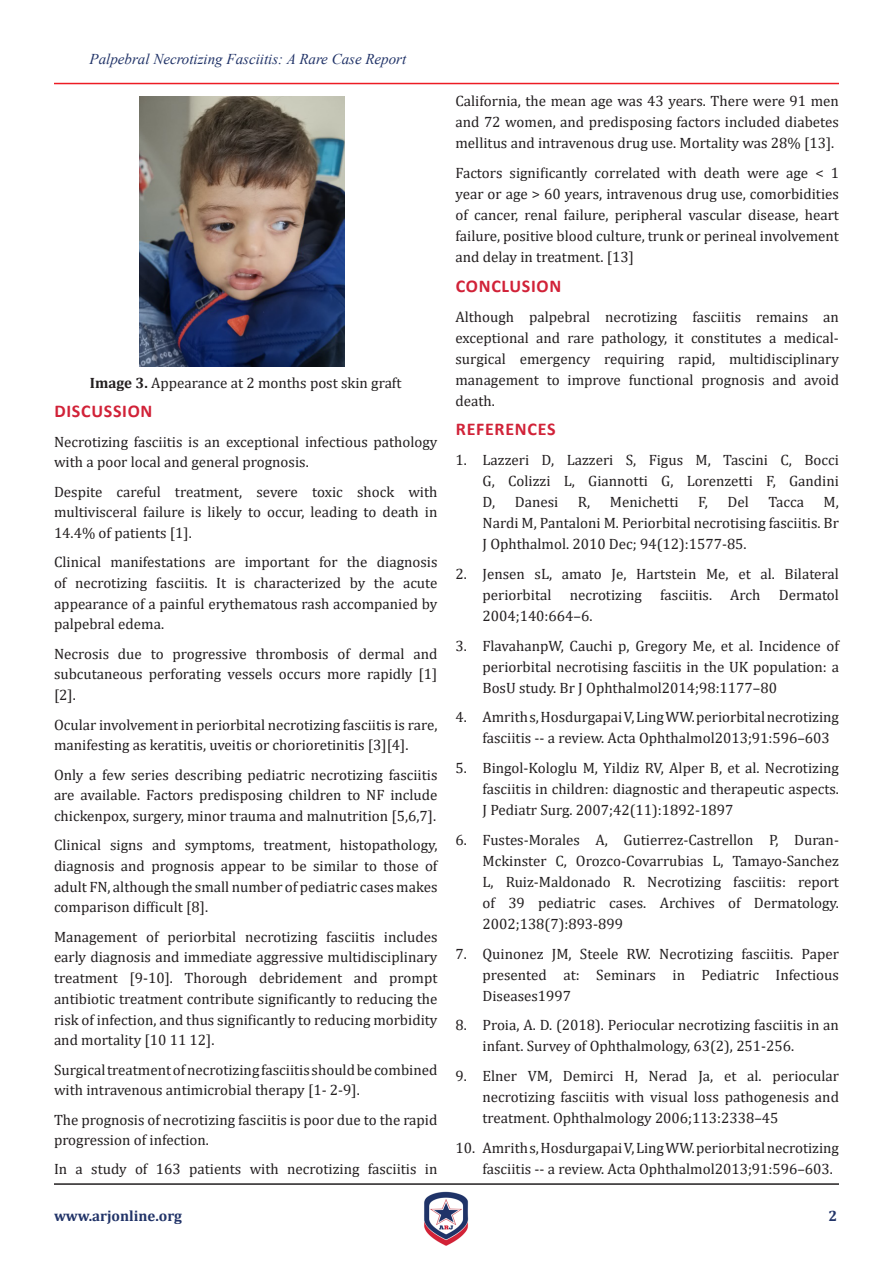
<style>
.page{position:relative;width:893px;height:1263px;background:#fff}
.page>*{position:absolute;margin:0;border:0;box-sizing:border-box;transform-origin:0 0}
.t1{font:700 18px "Calibri";letter-spacing:.04em;color:#d12238}
.t2{font:15px/21px "Cambria";color:#231f20;text-align:justify}
.t3{font:italic 15px "Times New Roman";color:#213368}
.t4{font:700 15px "Cambria";color:#213368}
.s1{font-weight:700}
</style>
<div class="page">
<img style="left:424px;top:1191px;width:45px;height:55px">
<hr style="left:54px;top:1183px;width:785px;height:2px;background:#231f20">
<hr style="left:54px;top:83px;width:785px;height:1px;background:#ed1c24">
<img style="left:140px;top:97px;width:204px;height:270px">
<p class="t3" style="left:90px;top:49px;width:318px">Palpebral Necrotizing Fasciitis: A Rare Case Report</p>
<p class="t2" style="left:90px;top:372px;width:313px"><span class="s1">Image 3.</span> Appearance at 2 months post skin graft</p>
<p class="t1" style="left:54px;top:398px;width:100px">DISCUSSION</p>
<p class="t2" style="left:54px;top:431px;width:385px">Necrotizing fasciitis is an exceptional infectious pathology with a poor local and general prognosis.</p>
<p class="t2" style="left:54px;top:481px;width:385px">Despite careful treatment, severe toxic shock with multivisceral failure is likely to occur, leading to death in 14.4% of patients [1].</p>
<p class="t2" style="left:54px;top:552px;width:385px">Clinical manifestations are important for the diagnosis of necrotizing fasciitis. It is characterized by the acute appearance of a painful erythematous rash accompanied by palpebral edema.</p>
<p class="t2" style="left:54px;top:643px;width:385px">Necrosis due to progressive thrombosis of dermal and subcutaneous perforating vessels occurs more rapidly [1] [2].</p>
<p class="t2" style="left:54px;top:714px;width:385px">Ocular involvement in periorbital necrotizing fasciitis is rare, manifesting as keratitis, uveitis or chorioretinitis [3][4].</p>
<p class="t2" style="left:54px;top:764px;width:385px">Only a few series describing pediatric necrotizing fasciitis are available. Factors predisposing children to NF include chickenpox, surgery, minor trauma and malnutrition [5,6,7].</p>
<p class="t2" style="left:54px;top:835px;width:385px">Clinical signs and symptoms, treatment, histopathology, diagnosis and prognosis appear to be similar to those of adult FN, although the small number of pediatric cases makes comparison difficult [8].</p>
<p class="t2" style="left:54px;top:926px;width:385px">Management of periorbital necrotizing fasciitis includes early diagnosis and immediate aggressive multidisciplinary treatment [9-10]. Thorough debridement and prompt antibiotic treatment contribute significantly to reducing the risk of infection, and thus significantly to reducing morbidity and mortality [10 11 12].</p>
<p class="t2" style="left:54px;top:1059px;width:385px">Surgical treatment of necrotizing fasciitis should be combined with intravenous antimicrobial therapy [1- 2-9].</p>
<p class="t2" style="left:54px;top:1109px;width:385px">The prognosis of necrotizing fasciitis is poor due to the rapid progression of infection.</p>
<p class="t2" style="left:54px;top:1158px;width:385px">In a study of 163 patients with necrotizing fasciitis in</p>
<p class="t2" style="left:455px;top:91px;width:385px">California, the mean age was 43 years. There were 91 men and 72 women, and predisposing factors included diabetes mellitus and intravenous drug use. Mortality was 28% [13].</p>
<p class="t2" style="left:455px;top:162px;width:385px">Factors significantly correlated with death were age &lt; 1 year or age &gt; 60 years, intravenous drug use, comorbidities of cancer, renal failure, peripheral vascular disease, heart failure, positive blood culture, trunk or perineal involvement and delay in treatment. [13]</p>
<p class="t1" style="left:456px;top:273px;width:107px">CONCLUSION</p>
<p class="t2" style="left:455px;top:306px;width:385px">Although palpebral necrotizing fasciitis remains an exceptional and rare pathology, it constitutes a medical&shy;surgical emergency requiring rapid, multidisciplinary management to improve functional prognosis and avoid death.</p>
<p class="t1" style="left:456px;top:417px;width:101px">REFERENCES</p>
<p class="t2" style="left:482px;top:449px;width:358px;text-indent:-27px">1. Lazzeri D, Lazzeri S, Figus M, Tascini C, Bocci G, Colizzi L, Giannotti G, Lorenzetti F, Gandini D,</p>
<p class="t2" style="left:515px;top:491px;width:45px">Danesi</p>
<p class="t2" style="left:578px;top:491px;width:14px">R,</p>
<p class="t2" style="left:610px;top:491px;width:70px">Menichetti</p>
<p class="t2" style="left:698px;top:491px;width:11px">F,</p>
<p class="t2" style="left:727px;top:491px;width:23px">Del</p>
<p class="t2" style="left:768px;top:491px;width:37px">Tacca</p>
<p class="t2" style="left:482px;top:491px;width:358px;text-indent:341px">M, Nardi M, Pantaloni M. Periorbital necrotising fasciitis. Br J Ophthalmol. 2010 Dec; 94(12):1577-85.</p>
<p class="t2" style="left:482px;top:563px;width:358px;text-indent:-27px">2. Jensen sL, amato Je, Hartstein Me, et al. Bilateral periorbital necrotizing fasciitis. Arch Dermatol 2004;140:664–6.</p>
<p class="t2" style="left:482px;top:635px;width:358px;text-indent:-27px">3. FlavahanpW, Cauchi p, Gregory Me, et al. Incidence of periorbital necrotising fasciitis in the UK population: a BosU study. Br J Ophthalmol2014;98:1177–80</p>
<p class="t2" style="left:482px;top:707px;width:358px;text-indent:-27px">4. Amrith s, Hosdurgapai V, Ling WW. periorbital necrotizing fasciitis -- a review. Acta Ophthalmol2013;91:596–603</p>
<p class="t2" style="left:482px;top:757px;width:358px;text-indent:-27px">5. Bingol-Kologlu M, Yildiz RV, Alper B, et al. Necrotizing fasciitis in children: diagnostic and therapeutic aspects.<br>J Pediatr Surg. 2007;42(11):1892-1897</p>
<p class="t2" style="left:482px;top:829px;width:358px;text-indent:-27px">6. Fustes-Morales A, Gutierrez-Castrellon P, Duran-Mckinster C, Orozco-Covarrubias L, Tamayo-Sanchez L, Ruiz-Maldonado R. Necrotizing fasciitis: report of 39 pediatric cases. Archives of Dermatology.<br>2002;138(7):893-899</p>
<p class="t2" style="left:482px;top:943px;width:358px;text-indent:-27px">7. Quinonez JM, Steele RW. Necrotizing fasciitis. Paper presented at: Seminars in Pediatric Infectious Diseases1997</p>
<p class="t2" style="left:482px;top:1015px;width:358px;text-indent:-27px">8. Proia, A. D. (2018). Periocular necrotizing fasciitis in an infant. Survey of Ophthalmology, 63(2), 251-256.</p>
<p class="t2" style="left:482px;top:1065px;width:358px;text-indent:-27px">9. Elner VM, Demirci H, Nerad Ja, et al. periocular necrotizing fasciitis with visual loss pathogenesis and treatment. Ophthalmology 2006;113:2338–45</p>
<p class="t2" style="left:482px;top:1137px;width:358px;text-indent:-27px">10. Amrith s, Hosdurgapai V, Ling WW. periorbital necrotizing fasciitis -- a review. Acta Ophthalmol2013;91:596–603.</p>
<p class="t4" style="left:54px;top:1205px;width:130px">www.arjonline.org</p>
<p class="t4" style="left:828px;top:1205px;width:10px">2</p>
</div>
